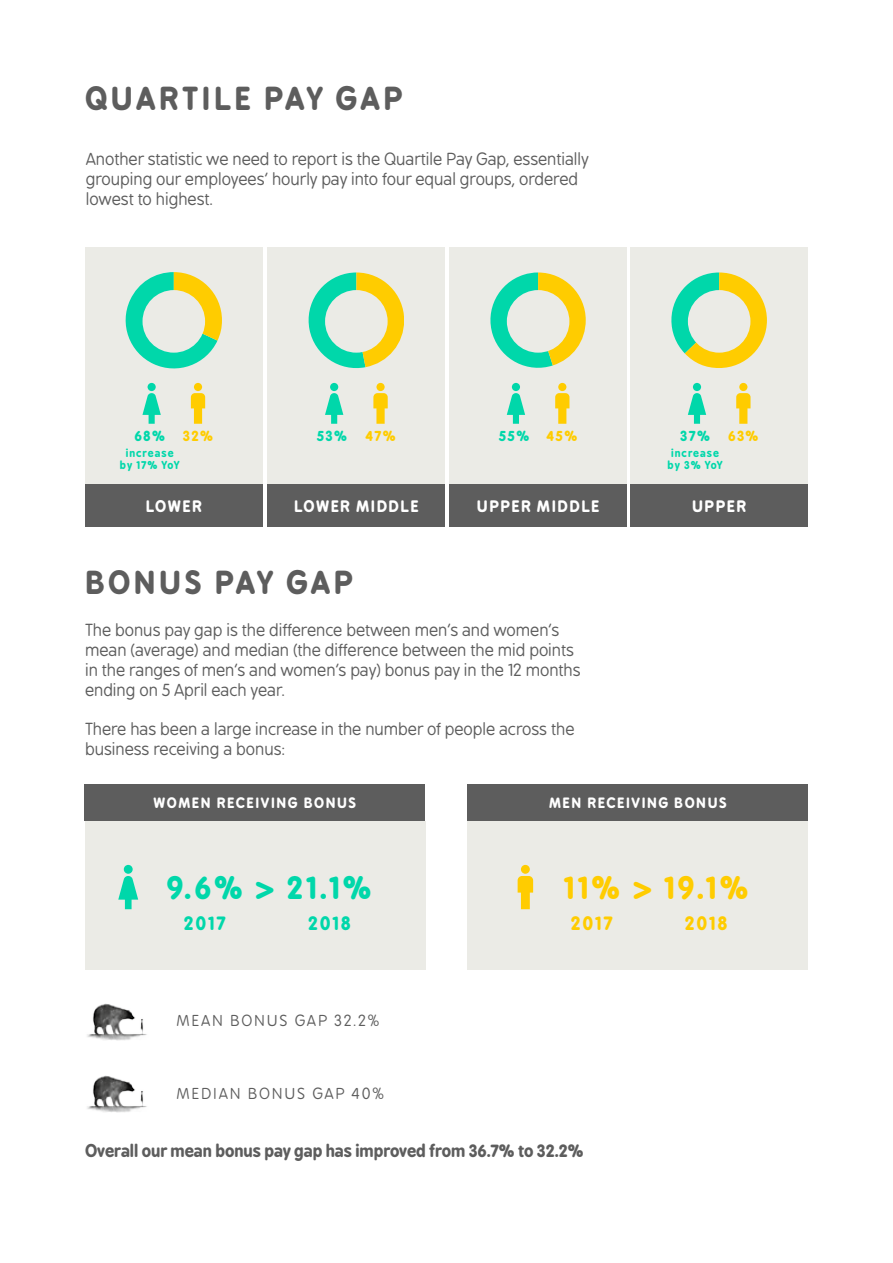
<style>
.page{position:relative;width:893px;height:1263px;background:#fff}
.page>*{position:absolute;margin:0;border:0;box-sizing:border-box;transform-origin:0 0}
.t1{font:700 30px "B Preplay";letter-spacing:.12em;color:#5d5d5d}
.t2{font:700 30px "B Preplay";color:#00d7aa}
.t3{font:700 30px "B Preplay";color:#fc0}
.t4{font:700 18px "B Preplay";letter-spacing:.1em;color:#00d7aa}
.t5{font:700 18px "B Preplay";letter-spacing:.1em;color:#fc0}
.t6{font:16.5px/19.8px "B Preplay";color:#5d5d5d}
.t7{font:700 16.5px "B Preplay";color:#5d5d5d}
.t8{font:15px "B Preplay";letter-spacing:.12em;color:#5d5d5d}
.t9{font:700 15px "B Preplay";letter-spacing:.1em;color:#fff}
.t10{font:700 13.5px "B Preplay";letter-spacing:.12em;color:#fff}
.t11{font:700 13.5px "B Preplay";letter-spacing:.1em;color:#00d7aa}
.t12{font:700 13.5px "B Preplay";letter-spacing:.1em;color:#fc0}
.t13{font:700 10.5px/12.6px "B Preplay";letter-spacing:.1em;color:#00d7aa;text-align:center}
</style>
<div class="page">
<div style="left:85px;top:247px;width:178px;height:237px;background:#ebebe6"></div>
<div style="left:268px;top:247px;width:177px;height:237px;background:#ebebe6"></div>
<div style="left:449px;top:247px;width:178px;height:237px;background:#ebebe6"></div>
<div style="left:630px;top:247px;width:178px;height:237px;background:#ebebe6"></div>
<svg style="left:191px;top:393px;width:14px;height:31px"></svg>
<div style="left:194px;top:383px;width:8px;height:8px;background:#fc0;border-radius:50%"></div>
<svg style="left:142px;top:393px;width:19px;height:31px"></svg>
<div style="left:148px;top:383px;width:8px;height:8px;background:#00d7aa;border-radius:50%"></div>
<svg style="left:126px;top:272px;width:96px;height:96px"></svg>
<svg style="left:373px;top:393px;width:15px;height:31px"></svg>
<div style="left:376px;top:383px;width:9px;height:8px;background:#fc0;border-radius:50%"></div>
<svg style="left:325px;top:393px;width:18px;height:31px"></svg>
<div style="left:330px;top:383px;width:8px;height:8px;background:#00d7aa;border-radius:50%"></div>
<svg style="left:309px;top:272px;width:95px;height:96px"></svg>
<svg style="left:555px;top:393px;width:14px;height:31px"></svg>
<div style="left:558px;top:383px;width:8px;height:8px;background:#fc0;border-radius:50%"></div>
<svg style="left:507px;top:393px;width:18px;height:31px"></svg>
<div style="left:512px;top:383px;width:8px;height:8px;background:#00d7aa;border-radius:50%"></div>
<svg style="left:490px;top:272px;width:96px;height:96px"></svg>
<svg style="left:736px;top:393px;width:14px;height:31px"></svg>
<div style="left:739px;top:383px;width:8px;height:8px;background:#fc0;border-radius:50%"></div>
<svg style="left:688px;top:393px;width:18px;height:31px"></svg>
<div style="left:693px;top:383px;width:8px;height:8px;background:#00d7aa;border-radius:50%"></div>
<svg style="left:671px;top:272px;width:96px;height:96px"></svg>
<div style="left:85px;top:484px;width:178px;height:43px;background:#5d5d5d"></div>
<div style="left:268px;top:484px;width:177px;height:43px;background:#5d5d5d"></div>
<div style="left:449px;top:484px;width:178px;height:43px;background:#5d5d5d"></div>
<div style="left:630px;top:484px;width:178px;height:43px;background:#5d5d5d"></div>
<div style="left:85px;top:821px;width:340px;height:148px;background:#ebebe6"></div>
<div style="left:468px;top:821px;width:340px;height:148px;background:#ebebe6"></div>
<div style="left:85px;top:784px;width:340px;height:37px;background:#5d5d5d"></div>
<div style="left:468px;top:784px;width:340px;height:37px;background:#5d5d5d"></div>
<svg style="left:118px;top:876px;width:20px;height:33px"></svg>
<div style="left:124px;top:865px;width:9px;height:9px;background:#00d7aa;border-radius:50%"></div>
<svg style="left:518px;top:876px;width:15px;height:33px"></svg>
<div style="left:521px;top:865px;width:9px;height:9px;background:#fc0;border-radius:50%"></div>
<img style="left:87px;top:1003px;width:60px;height:37px">
<img style="left:87px;top:1076px;width:60px;height:36px">
<h1 class="t1" style="left:85px;top:77px;width:319px">QUARTILE PAY GAP</h1>
<p class="t6" style="left:86px;top:149px;width:505px">Another statistic we need to report is the Quartile Pay Gap, essentially grouping our employees’ hourly pay into four equal groups, ordered lowest to highest.</p>
<p class="t11" style="left:134px;top:427px;width:32px">68%</p>
<p class="t12" style="left:183px;top:427px;width:32px">32%</p>
<p class="t11" style="left:317px;top:427px;width:32px">53%</p>
<p class="t12" style="left:365px;top:427px;width:32px">47%</p>
<p class="t11" style="left:499px;top:427px;width:32px">55%</p>
<p class="t12" style="left:546px;top:427px;width:32px">45%</p>
<p class="t11" style="left:680px;top:427px;width:31px">37%</p>
<p class="t12" style="left:728px;top:427px;width:32px">63%</p>
<p class="t13" style="left:120px;top:446px;width:61px">increase by 17% YoY</p>
<p class="t13" style="left:668px;top:446px;width:57px">increase by 3% YoY</p>
<p class="t9" style="left:146px;top:495px;width:58px">LOWER</p>
<p class="t9" style="left:294px;top:495px;width:126px">LOWER MIDDLE</p>
<p class="t9" style="left:477px;top:495px;width:124px">UPPER MIDDLE</p>
<p class="t9" style="left:692px;top:495px;width:55px">UPPER</p>
<h1 class="t1" style="left:85px;top:561px;width:269px">BONUS PAY GAP</h1>
<p class="t6" style="left:85px;top:620px;width:497px">The bonus pay gap is the difference between men’s and women’s mean (average) and median (the difference between the mid points in the ranges of men’s and women’s pay) bonus pay in the 12 months ending on 5 April each year.</p>
<p class="t6" style="left:85px;top:718px;width:491px">There has been a large increase in the number of people across the business receiving a bonus:</p>
<p class="t10" style="left:153px;top:793px;width:204px">WOMEN RECEIVING BONUS</p>
<p class="t10" style="left:549px;top:793px;width:179px">MEN RECEIVING BONUS</p>
<h1 class="t2" style="left:167px;top:867px;width:206px">9.6% &gt; 21.1%</h1>
<h1 class="t3" style="left:564px;top:867px;width:186px">11% &gt; 19.1%</h1>
<p class="t4" style="left:184px;top:910px;width:43px">2017</p>
<p class="t4" style="left:308px;top:910px;width:44px">2018</p>
<p class="t5" style="left:571px;top:910px;width:43px">2017</p>
<p class="t5" style="left:685px;top:910px;width:44px">2018</p>
<p class="t8" style="left:177px;top:1010px;width:204px">MEAN BONUS GAP 32.2%</p>
<p class="t8" style="left:177px;top:1083px;width:209px">MEDIAN BONUS GAP 40%</p>
<p class="t7" style="left:85px;top:1139px;width:500px">Overall our mean bonus pay gap has improved from 36.7% to 32.2%</p>
</div>
